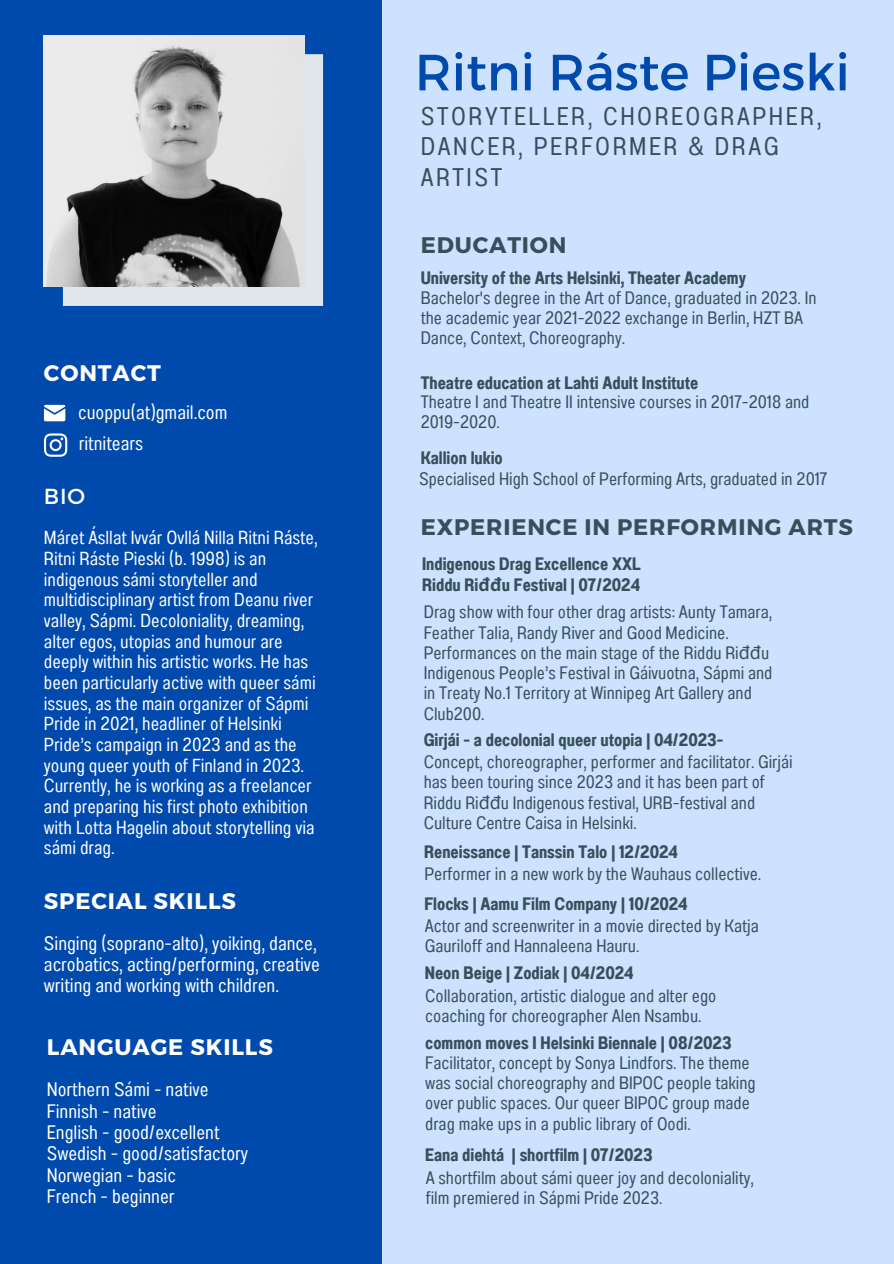
<style>
.page{position:relative;width:894px;height:1264px;background:#fff}
.page>*{position:absolute;margin:0;border:0;box-sizing:border-box;transform-origin:0 0}
.t1{font:50.85px "Montserrat";color:#004aad}
.t2{font:25.5px/30.3px "Anantason Wd 62";letter-spacing:.105em;color:#374f59}
.t3{font:700 22.5px "Montserrat";letter-spacing:.04em;color:#374f59}
.t4{font:700 22.5px "Montserrat";letter-spacing:.04em;color:#fff}
.t5{font:21.75px "Montserrat";color:#fff}
.t6{font:19.5px/21.3px "Anantason Wd 62";color:#fff}
.t7{font:18.9px/20.7px "Anantason Wd 62";color:#fff}
.t8{font:18px/20.2px "Anantason Wd 62";color:#374f59}
.t9{font:18px/20.2px "Anantason Bold Wd 62";color:#374f59}
.s1{font-family:"Noto Sans";font-weight:700}
.s2{font-family:"Noto Sans"}
</style>
<div class="page">
<div style="left:0;top:0;width:893px;height:1263px;background:#cce2ff"></div>
<div style="left:0;top:0;width:381px;height:1263px;background:#004aad"></div>
<div style="left:63px;top:54px;width:260px;height:252px;background:#e0e6e9"></div>
<img style="left:44px;top:35px;width:260px;height:252px">
<svg style="left:44px;top:405px;width:21px;height:16px"></svg>
<svg style="left:44px;top:433px;width:23px;height:24px"></svg>
<p class="t4" style="left:44px;top:359px;width:118px">CONTACT</p>
<h3 class="t6" style="left:78px;top:401px;width:151px">cuoppu(at)gmail.com</h3>
<p class="t6" style="left:79px;top:432px;width:66px">ritnitears</p>
<p class="t5" style="left:44px;top:482px;width:43px">BIO</p>
<p class="t7" style="left:44px;top:527px;width:275px">Máret Ásllat Ivvár Ovllá Nilla Ritni Ráste, Ritni Ráste Pieski (b. 1998) is an indigenous sámi storyteller and multidisciplinary artist from Deanu river valley, Sápmi. Decoloniality, dreaming, alter egos, utopias and humour are deeply within his artistic works. He has been particularly active with queer sámi issues, as the main organizer of Sápmi Pride in 2021, headliner of Helsinki Pride’s campaign in 2023 and as the young queer youth of Finland in 2023.</p>
<p class="t7" style="left:44px;top:775px;width:272px">Currently, he is working as a freelancer and preparing his first photo exhibition with Lotta Hagelin about storytelling via sámi drag.</p>
<p class="t4" style="left:44px;top:886px;width:193px">SPECIAL SKILLS</p>
<h4 class="t6" style="left:44px;top:932px;width:277px">Singing (soprano-alto), yoiking, dance, acrobatics, acting/performing, creative writing and working with children.</h4>
<p class="t4" style="left:47px;top:1032px;width:227px">LANGUAGE SKILLS</p>
<h3 class="t6" style="left:47px;top:1078px;width:163px">Northern Sámi - native</h3>
<p class="t6" style="left:47px;top:1100px;width:111px">Finnish - native</p>
<h3 class="t6" style="left:47px;top:1121px;width:174px">English - good/excellent</h3>
<p class="t6" style="left:47px;top:1143px;width:202px">Swedish - good/satisfactory</p>
<p class="t6" style="left:47px;top:1164px;width:130px">Norwegian - basic</p>
<p class="t6" style="left:47px;top:1185px;width:129px">French - beginner</p>
<p class="t1" style="left:414px;top:39px;width:436px">Ritni Ráste Pieski</p>
<p class="t2" style="left:420px;top:101px;width:402px">STORYTELLER, CHOREOGRAPHER,<br>DANCER, PERFORMER &amp; DRAG<br>ARTIST</p>
<h1 class="t3" style="left:420px;top:230px;width:147px">EDUCATION</h1>
<h2 class="t9" style="left:420px;top:267px;width:327px">University of the Arts Helsinki, Theater Academy</h2>
<h3 class="t8" style="left:420px;top:287px;width:397px">Bachelor's degree in the Art of Dance, graduated in 2023. In the academic year 2021-2022 exchange in Berlin, HZT BA<br>Dance, Context, Choreography.</h3>
<h5 class="t9" style="left:420px;top:372px;width:279px">Theatre education at Lahti Adult Institute</h5>
<p class="t8" style="left:420px;top:392px;width:390px">Theatre I and Theatre II intensive courses in 2017-2018 and<br>2019-2020.</p>
<p class="t9" style="left:420px;top:447px;width:84px">Kallion lukio</p>
<h5 class="t8" style="left:419px;top:469px;width:410px">Specialised High School of Performing Arts, graduated in 2017</h5>
<h5 class="t3" style="left:420px;top:512px;width:433px">EXPERIENCE IN PERFORMING ARTS</h5>
<h5 class="t9" style="left:422px;top:554px;width:220px">Indigenous Drag Excellence XXL<br>Riddu Ri<span class="s1">đđ</span>u Festival | 07/2024</h5>
<p class="t8" style="left:423px;top:602px;width:350px">Drag show with four other drag artists: Aunty Tamara,<br>Feather Talia, Randy River and Good Medicine.</p>
<h5 class="t8" style="left:423px;top:642px;width:350px">Performances on the main stage of the Riddu Ri<span class="s2">đđ</span>u Indigenous People’s Festival in Gáivuotna, Sápmi and in Treaty No.1 Territory at Winnipeg Art Gallery and Club200.</h5>
<p class="t9" style="left:423px;top:729px;width:301px">Girjái - a decolonial queer utopia | 04/2023-</p>
<h3 class="t8" style="left:423px;top:751px;width:370px">Concept, choreographer, performer and facilitator. Girjái has been touring since 2023 and it has been part of Riddu Ri<span class="s2">đđ</span>u Indigenous festival, URB-festival and Culture Centre Caisa in Helsinki.</h3>
<p class="t9" style="left:424px;top:841px;width:255px">Reneissance | Tanssin Talo | 12/2024</p>
<h5 class="t8" style="left:424px;top:864px;width:338px">Performer in a new work by the Wauhaus collective.</h5>
<p class="t9" style="left:424px;top:893px;width:264px">Flocks | Aamu Film Company | 10/2024</p>
<h5 class="t8" style="left:425px;top:915px;width:335px">Actor and screenwriter in a movie directed by Katja<br>Gauriloff and Hannaleena Hauru.</h5>
<p class="t9" style="left:425px;top:963px;width:210px">Neon Beige | Zodiak | 04/2024</p>
<h5 class="t8" style="left:425px;top:985px;width:292px">Collaboration, artistic dialogue and alter ego coaching for choreographer Alen Nsambu.</h5>
<p class="t9" style="left:425px;top:1032px;width:307px">common moves I Helsinki Biennale | 08/2023</p>
<h5 class="t8" style="left:425px;top:1052px;width:332px">Facilitator, concept by Sonya Lindfors. The theme was social choreography and BIPOC people taking over public spaces. Our queer BIPOC group made drag make ups in a public library of Oodi.</h5>
<p class="t9" style="left:425px;top:1144px;width:229px">Eana diehtá | shortfilm | 07/2023</p>
<h5 class="t8" style="left:425px;top:1167px;width:329px">A shortfilm about sámi queer joy and decoloniality, film premiered in Sápmi Pride 2023.</h5>
</div>
